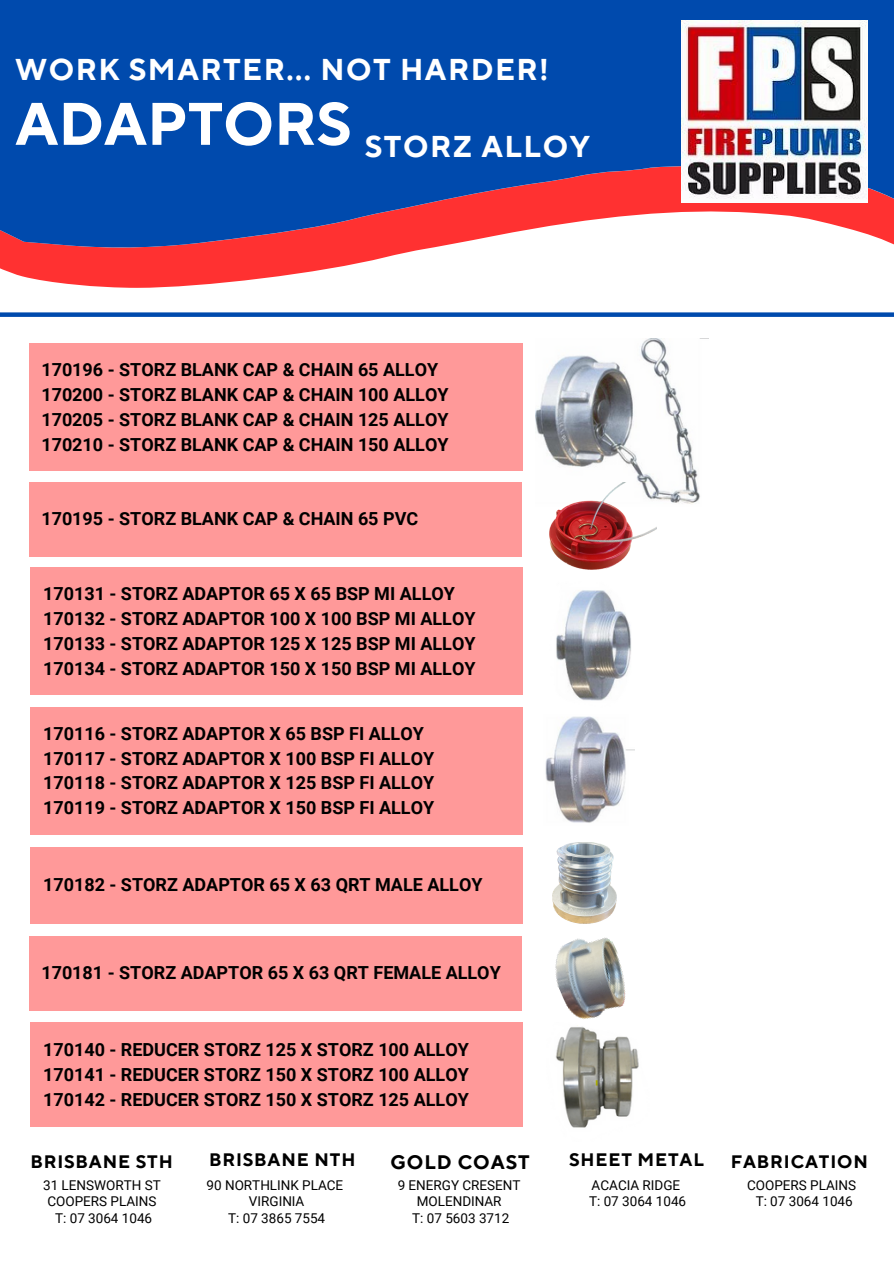
<style>
.page{position:relative;width:894px;height:1264px;background:#fff}
.page>*{position:absolute;margin:0;border:0;box-sizing:border-box;transform-origin:0 0}
.t1{font:700 59.85px "TT Norms Pro";color:#fff}
.t2{font:700 30px "TT Norms Pro";letter-spacing:.05em;color:#fff}
.t3{font:700 19.5px "TT Norms Pro";letter-spacing:.05em;color:#000}
.t4{font:700 18px "Roboto";color:#000}
.t5{font:700 18px "TT Norms Pro";letter-spacing:.05em;color:#000}
.t6{font:13.5px "Roboto";color:#000}
</style>
<div class="page">
<svg style="left:0;top:268px;width:332px;height:20px;fill:#ff3131"></svg>
<svg style="left:0;top:0;width:893px;height:268px;background:#3f5aa4"></svg>
<img style="left:681px;top:21px;width:185px;height:181px">
<div style="left:0;top:312px;width:893px;height:5px;background:#004aad"></div>
<div style="left:29px;top:344px;width:493px;height:127px;background:#f99"></div>
<div style="left:29px;top:935px;width:492px;height:75px;background:#f99"></div>
<div style="left:31px;top:1022px;width:491px;height:105px;background:#f99"></div>
<div style="left:31px;top:847px;width:491px;height:76px;background:#f99"></div>
<div style="left:31px;top:567px;width:491px;height:127px;background:#f99"></div>
<img style="left:535px;top:339px;width:165px;height:165px">
<img style="left:555px;top:1027px;width:84px;height:101px">
<img style="left:556px;top:590px;width:75px;height:111px">
<div style="left:31px;top:707px;width:491px;height:127px;background:#f99"></div>
<img style="left:545px;top:716px;width:89px;height:107px">
<img style="left:552px;top:842px;width:64px;height:81px">
<img style="left:555px;top:937px;width:71px;height:90px">
<div style="left:29px;top:482px;width:492px;height:74px;background:#f99"></div>
<img style="left:549px;top:482px;width:107px;height:87px">
<p class="t2" style="left:15px;top:52px;width:535px">WORK SMARTER... NOT HARDER!</p>
<p class="t1" style="left:15px;top:88px;width:337px">ADAPTORS</p>
<p class="t2" style="left:365px;top:129px;width:226px">STORZ ALLOY</p>
<p class="t4" style="left:41px;top:360px;width:398px">170196 - STORZ BLANK CAP &amp; CHAIN 65 ALLOY</p>
<h2 class="t4" style="left:41px;top:384px;width:408px">170200 - STORZ BLANK CAP &amp; CHAIN 100 ALLOY</h2>
<h1 class="t4" style="left:41px;top:409px;width:408px">170205 - STORZ BLANK CAP &amp; CHAIN 125 ALLOY</h1>
<h2 class="t4" style="left:41px;top:434px;width:408px">170210 - STORZ BLANK CAP &amp; CHAIN 150 ALLOY</h2>
<p class="t4" style="left:41px;top:508px;width:378px">170195 - STORZ BLANK CAP &amp; CHAIN 65 PVC</p>
<p class="t4" style="left:43px;top:583px;width:413px">170131 - STORZ ADAPTOR 65 X 65 BSP MI ALLOY</p>
<p class="t4" style="left:43px;top:608px;width:434px">170132 - STORZ ADAPTOR 100 X 100 BSP MI ALLOY</p>
<p class="t4" style="left:43px;top:633px;width:434px">170133 - STORZ ADAPTOR 125 X 125 BSP MI ALLOY</p>
<p class="t4" style="left:43px;top:658px;width:434px">170134 - STORZ ADAPTOR 150 X 150 BSP MI ALLOY</p>
<p class="t4" style="left:43px;top:723px;width:382px">170116 - STORZ ADAPTOR X 65 BSP FI ALLOY</p>
<p class="t4" style="left:43px;top:748px;width:392px">170117 - STORZ ADAPTOR X 100 BSP FI ALLOY</p>
<p class="t4" style="left:43px;top:772px;width:392px">170118 - STORZ ADAPTOR X 125 BSP FI ALLOY</p>
<p class="t4" style="left:43px;top:797px;width:392px">170119 - STORZ ADAPTOR X 150 BSP FI ALLOY</p>
<p class="t4" style="left:43px;top:874px;width:441px">170182 - STORZ ADAPTOR 65 X 63 QRT MALE ALLOY</p>
<p class="t4" style="left:41px;top:962px;width:461px">170181 - STORZ ADAPTOR 65 X 63 QRT FEMALE ALLOY</p>
<p class="t4" style="left:43px;top:1039px;width:427px">170140 - REDUCER STORZ 125 X STORZ 100 ALLOY</p>
<p class="t4" style="left:43px;top:1064px;width:427px">170141 - REDUCER STORZ 150 X STORZ 100 ALLOY</p>
<p class="t4" style="left:43px;top:1089px;width:427px">170142 - REDUCER STORZ 150 X STORZ 125 ALLOY</p>
<p class="t5" style="left:30px;top:1150px;width:144px">BRISBANE STH</p>
<p class="t5" style="left:209px;top:1149px;width:148px">BRISBANE NTH</p>
<h3 class="t3" style="left:390px;top:1150px;width:141px">GOLD COAST</h3>
<p class="t6" style="left:43px;top:1176px;width:119px">31 LENSWORTH ST</p>
<p class="t6" style="left:47px;top:1193px;width:110px">COOPERS PLAINS</p>
<p class="t6" style="left:55px;top:1210px;width:99px">T: 07 3064 1046</p>
<h3 class="t6" style="left:206px;top:1176px;width:138px">90 NORTHLINK PLACE</h3>
<p class="t6" style="left:249px;top:1193px;width:57px">VIRGINIA</p>
<p class="t6" style="left:228px;top:1210px;width:99px">T: 07 3865 7554</p>
<p class="t6" style="left:397px;top:1176px;width:124px">9 ENERGY CRESENT</p>
<h3 class="t6" style="left:416px;top:1193px;width:86px">MOLENDINAR</h3>
<h3 class="t6" style="left:412px;top:1210px;width:99px">T: 07 5603 3712</h3>
<h3 class="t5" style="left:569px;top:1149px;width:136px">SHEET METAL</h3>
<p class="t5" style="left:730px;top:1150px;width:139px">FABRICATION</p>
<p class="t6" style="left:591px;top:1176px;width:90px">ACACIA RIDGE</p>
<p class="t6" style="left:589px;top:1193px;width:99px">T: 07 3064 1046</p>
<p class="t6" style="left:747px;top:1176px;width:110px">COOPERS PLAINS</p>
<p class="t6" style="left:755px;top:1193px;width:99px">T: 07 3064 1046</p>
</div>
